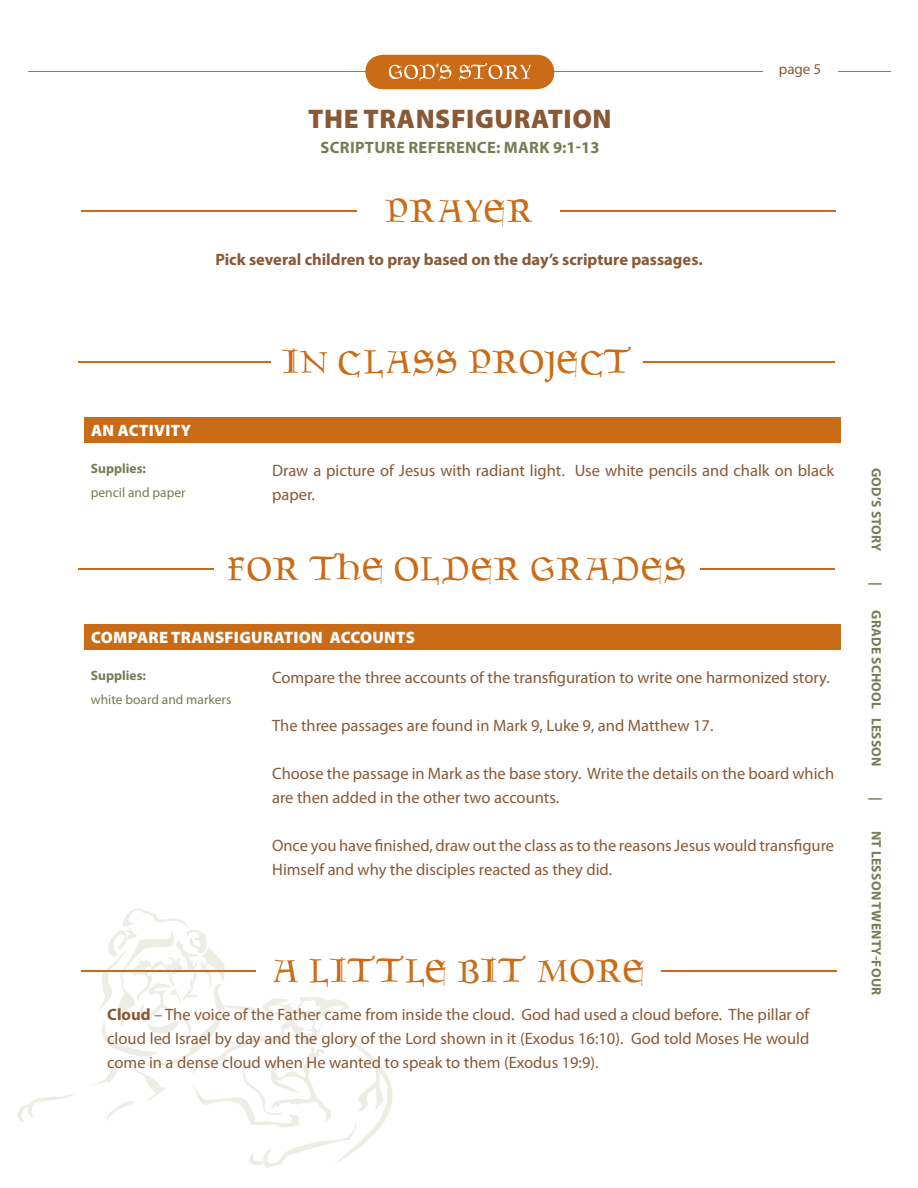
<style>
.page{position:relative;width:918px;height:1188px;background:#fff}
.page>*{position:absolute;margin:0;border:0;box-sizing:border-box;transform-origin:0 0}
.t1{font:45px "Goudament";color:#ca6c17}
.t2{font:900 27px "Myriad Pro";letter-spacing:.02em;color:#895936}
.t3{font:16.5px/24px "Myriad Pro";color:#895936}
.t4{font:700 16.5px "Myriad Pro";color:#895936}
.t5{font:900 16.5px "Myriad Pro";letter-spacing:.02em;color:#fff}
.t6{font:700 16.5px "Myriad Pro";letter-spacing:.02em;color:#797b53}
.t7{font:15px "Myriad Pro";color:#895936}
.t8{font:700 13.5px "Myriad Pro";letter-spacing:.02em;color:#797b53}
.t9{font:13.5px "Myriad Pro";color:#797b53}
.t10{font:700 13.5px "Myriad Pro";color:#797b53}
.s1{font-weight:700}
</style>
<div class="page">
<svg style="left:92px;top:908px;width:301px;height:260px"></svg>
<svg style="left:17px;top:1094px;width:57px;height:29px"></svg>
<hr style="left:29px;top:72px;width:862px;height:1px;background:#ca6c17">
<svg style="left:365px;top:55px;width:189px;height:34px;background:#d07e34"></svg>
<div style="left:763px;top:63px;width:74px;height:23px;background:#fff"></div>
<hr style="left:82px;top:210px;width:754px;height:2px;background:#ca6c17">
<div style="left:358px;top:189px;width:202px;height:48px;background:#fff"></div>
<hr style="left:79px;top:362px;width:756px;height:1px;background:#ca6c17">
<div style="left:271px;top:340px;width:371px;height:48px;background:#fff"></div>
<div style="left:85px;top:418px;width:755px;height:24px;background:#ca6c17"></div>
<hr style="left:839px;top:418px;width:2px;height:23px;background:#ca6c17">
<hr style="left:84px;top:417px;width:162px;height:1px;background:#ca6c17">
<hr style="left:84px;top:418px;width:2px;height:23px;background:#ca6c17">
<svg style="left:246px;top:417px;width:20px;height:1px"></svg>
<hr style="left:266px;top:417px;width:575px;height:1px;background:#ca6c17">
<hr style="left:84px;top:441px;width:162px;height:2px;background:#ca6c17">
<hr style="left:246px;top:441px;width:20px;height:2px;background:#ca6c17">
<hr style="left:266px;top:441px;width:575px;height:2px;background:#ca6c17">
<hr style="left:79px;top:568px;width:756px;height:2px;background:#ca6c17">
<div style="left:214px;top:548px;width:486px;height:47px;background:#fff"></div>
<div style="left:85px;top:625px;width:755px;height:24px;background:#ca6c17"></div>
<hr style="left:839px;top:626px;width:2px;height:22px;background:#ca6c17">
<hr style="left:84px;top:624px;width:162px;height:2px;background:#ca6c17">
<hr style="left:84px;top:626px;width:2px;height:22px;background:#ca6c17">
<hr style="left:246px;top:624px;width:20px;height:2px;background:#ca6c17">
<hr style="left:266px;top:624px;width:575px;height:2px;background:#ca6c17">
<hr style="left:84px;top:648px;width:162px;height:2px;background:#ca6c17">
<hr style="left:246px;top:648px;width:20px;height:2px;background:#ca6c17">
<hr style="left:266px;top:648px;width:575px;height:2px;background:#ca6c17">
<hr style="left:81px;top:970px;width:756px;height:2px;background:#ca6c17">
<div style="left:257px;top:950px;width:404px;height:47px;background:#fff"></div>
<h2 class="t2" style="left:308px;top:104px;width:305px">THE TRANSFIGURATION</h2>
<p class="t6" style="left:321px;top:138px;width:281px">SCRIPTURE REFERENCE: MARK 9:1-13</p>
<h1 class="t1" style="left:385px;top:195px;width:150px">PRAYER</h1>
<p class="t4" style="left:215px;top:250px;width:489px">Pick several children to pray based on the day’s scripture passages.</p>
<p class="t7" style="left:779px;top:61px;width:44px">page 5</p>
<p class="t5" style="left:91px;top:421px;width:102px">AN ACTIVITY</p>
<p class="t10" style="left:91px;top:461px;width:57px">Supplies:</p>
<p class="t9" style="left:91px;top:485px;width:96px">pencil and paper</p>
<h1 class="t1" style="left:281px;top:347px;width:353px">IN CLASS PROJECT</h1>
<p class="t3" style="left:272px;top:458px;width:564px">Draw a picture of Jesus with radiant light. Use white pencils and chalk on black paper.</p>
<h1 class="t1" style="left:227px;top:554px;width:461px">FOR THE OLDER GRADES</h1>
<p class="t5" style="left:91px;top:628px;width:326px">COMPARE TRANSFIGURATION ACCOUNTS</p>
<p class="t10" style="left:91px;top:668px;width:57px">Supplies:</p>
<p class="t9" style="left:91px;top:692px;width:142px">white board and markers</p>
<p class="t3" style="left:272px;top:665px;width:559px">Compare the three accounts of the transfiguration to write one harmonized story.</p>
<p class="t3" style="left:272px;top:713px;width:443px">The three passages are found in Mark 9, Luke 9, and Matthew 17.</p>
<p class="t3" style="left:272px;top:761px;width:564px">Choose the passage in Mark as the base story. Write the details on the board which are then added in the other two accounts.</p>
<p class="t3" style="left:272px;top:833px;width:564px">Once you have finished, draw out the class as to the reasons Jesus would transfigure<br>Himself and why the disciples reacted as they did.</p>
<h1 class="t1" style="left:273px;top:956px;width:374px">A LITTLE BIT MORE</h1>
<p class="t3" style="left:107px;top:1003px;width:704px;text-align:justify"><span class="s1">Cloud</span> – The voice of the Father came from inside the cloud. God had used a cloud before. The pillar of cloud led Israel by day and the glory of the Lord shown in it (Exodus 16:10). God told Moses He would come in a dense cloud when He wanted to speak to them (Exodus 19:9).</p>
<p class="t8" style="left:884px;top:468px;width:85px;rotate:90deg">GOD’S STORY</p>
<p class="t8" style="left:884px;top:582px;width:5px;rotate:90deg">|</p>
<p class="t8" style="left:884px;top:610px;width:158px;rotate:90deg">GRADE SCHOOL LESSON</p>
<p class="t8" style="left:884px;top:797px;width:5px;rotate:90deg">|</p>
<p class="t8" style="left:884px;top:831px;width:166px;rotate:90deg">NT LESSON TWENTY-FOUR</p>
</div>
